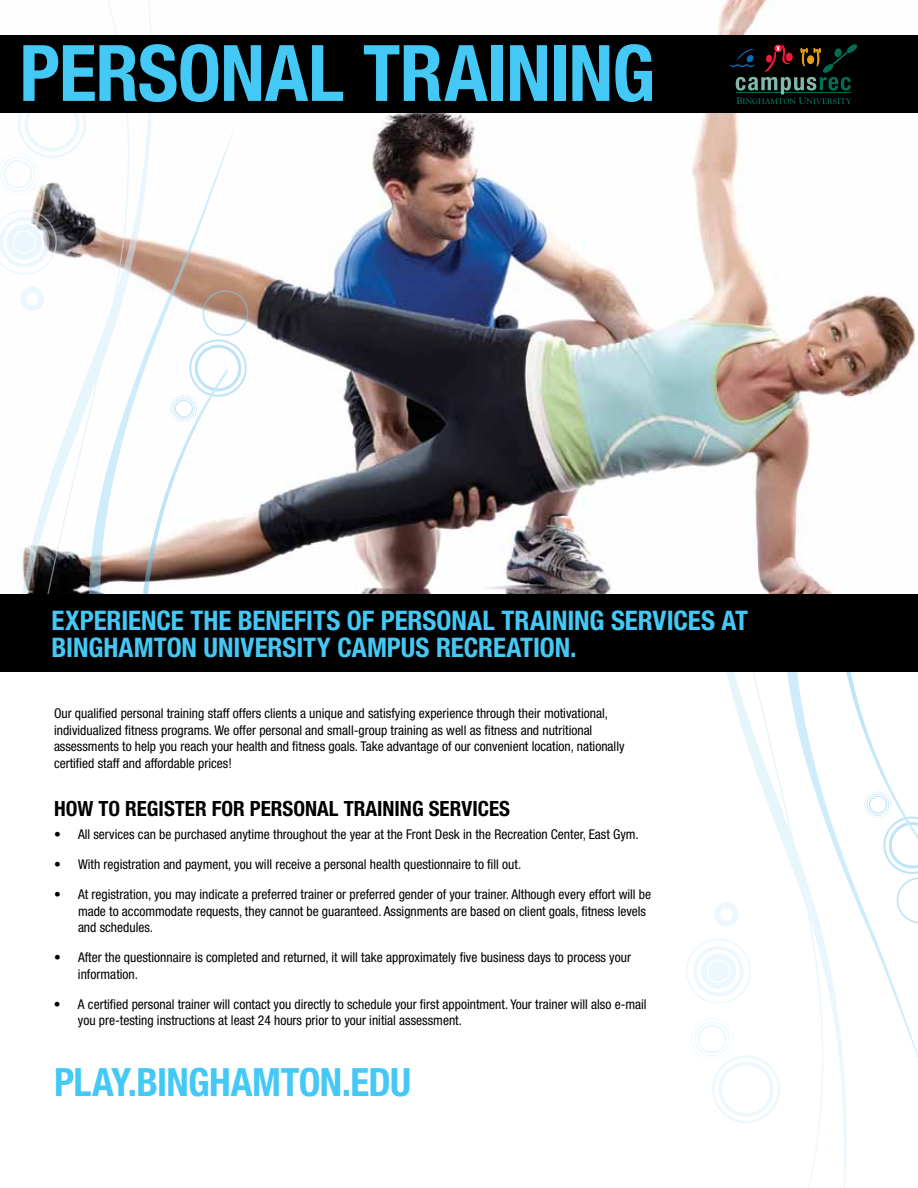
<style>
.page{position:relative;width:918px;height:1188px;background:#fff}
.page>*{position:absolute;margin:0;border:0;box-sizing:border-box;transform-origin:0 0}
.t1{font:700 condensed 78px "Helvetica Neue";letter-spacing:-.01em;color:#44c8f5}
.t2{font:700 condensed 39px "Helvetica Neue";letter-spacing:-.01em;color:#44c8f5}
.t3{font:700 condensed 27px/27px "Helvetica Neue";color:#44c8f5}
.t4{font:700 condensed 21px "Helvetica Neue";color:#000}
.t5{font:condensed 13.5px/16.5px "Helvetica Neue";color:#000}
</style>
<div class="page">
<svg style="left:865px;top:923px;width:53px;height:135px"></svg>
<svg style="left:691px;top:1018px;width:21px;height:42px"></svg>
<svg style="left:846px;top:672px;width:72px;height:251px"></svg>
<svg style="left:686px;top:940px;width:26px;height:63px"></svg>
<svg style="left:712px;top:672px;width:134px;height:516px"></svg>
<div style="left:0;top:594px;width:918px;height:78px;background:#000"></div>
<img style="left:18px;top:0;width:898px;height:594px">
<svg style="left:152px;top:124px;width:83px;height:166px"></svg>
<svg style="left:0;top:113px;width:22px;height:82px"></svg>
<svg style="left:152px;top:290px;width:99px;height:304px"></svg>
<svg style="left:20px;top:287px;width:2px;height:24px"></svg>
<svg style="left:0;top:210px;width:22px;height:65px"></svg>
<svg style="left:22px;top:1px;width:130px;height:593px"></svg>
<div style="left:0;top:35px;width:918px;height:78px;background:#000"></div>
<svg style="left:729px;top:44px;width:128px;height:60px"></svg>
<h1 class="t1" style="left:19px;top:26px;width:637px">PERSONAL TRAINING</h1>
<h3 class="t3" style="left:52px;top:606px;width:698px">EXPERIENCE THE BENEFITS OF PERSONAL TRAINING SERVICES AT<br>BINGHAMTON UNIVERSITY CAMPUS RECREATION.</h3>
<p class="t5" style="left:54px;top:705px;width:572px">Our qualified personal training staff offers clients a unique and satisfying experience through their motivational, individualized fitness programs. We offer personal and small-group training as well as fitness and nutritional assessments to help you reach your health and fitness goals. Take advantage of our convenient location, nationally certified staff and affordable prices!</p>
<h3 class="t4" style="left:54px;top:796px;width:458px">HOW TO REGISTER FOR PERSONAL TRAINING SERVICES</h3>
<p class="t5" style="left:54px;top:826px;width:586px">• All services can be purchased anytime throughout the year at the Front Desk in the Recreation Center, East Gym.</p>
<p class="t5" style="left:54px;top:856px;width:469px">• With registration and payment, you will receive a personal health questionnaire to fill out.</p>
<p class="t5" style="left:78px;top:886px;width:575px;text-indent:-24px">• At registration, you may indicate a preferred trainer or preferred gender of your trainer. Although every effort will be made to accommodate requests, they cannot be guaranteed. Assignments are based on client goals, fitness levels and schedules.</p>
<p class="t5" style="left:78px;top:949px;width:555px;text-indent:-24px">• After the questionnaire is completed and returned, it will take approximately five business days to process your information.</p>
<p class="t5" style="left:78px;top:995px;width:570px;text-indent:-24px">• A certified personal trainer will contact you directly to schedule your first appointment. Your trainer will also e-mail you pre-testing instructions at least 24 hours prior to your initial assessment.</p>
<h2 class="t2" style="left:54px;top:1058px;width:101px">PLAY.BING</h2>
<h2 class="t2" style="left:209px;top:1058px;width:45px">HAMTON</h2>
<h2 class="t2" style="left:342px;top:1058px;width:71px">.EDU</h2>
</div>
